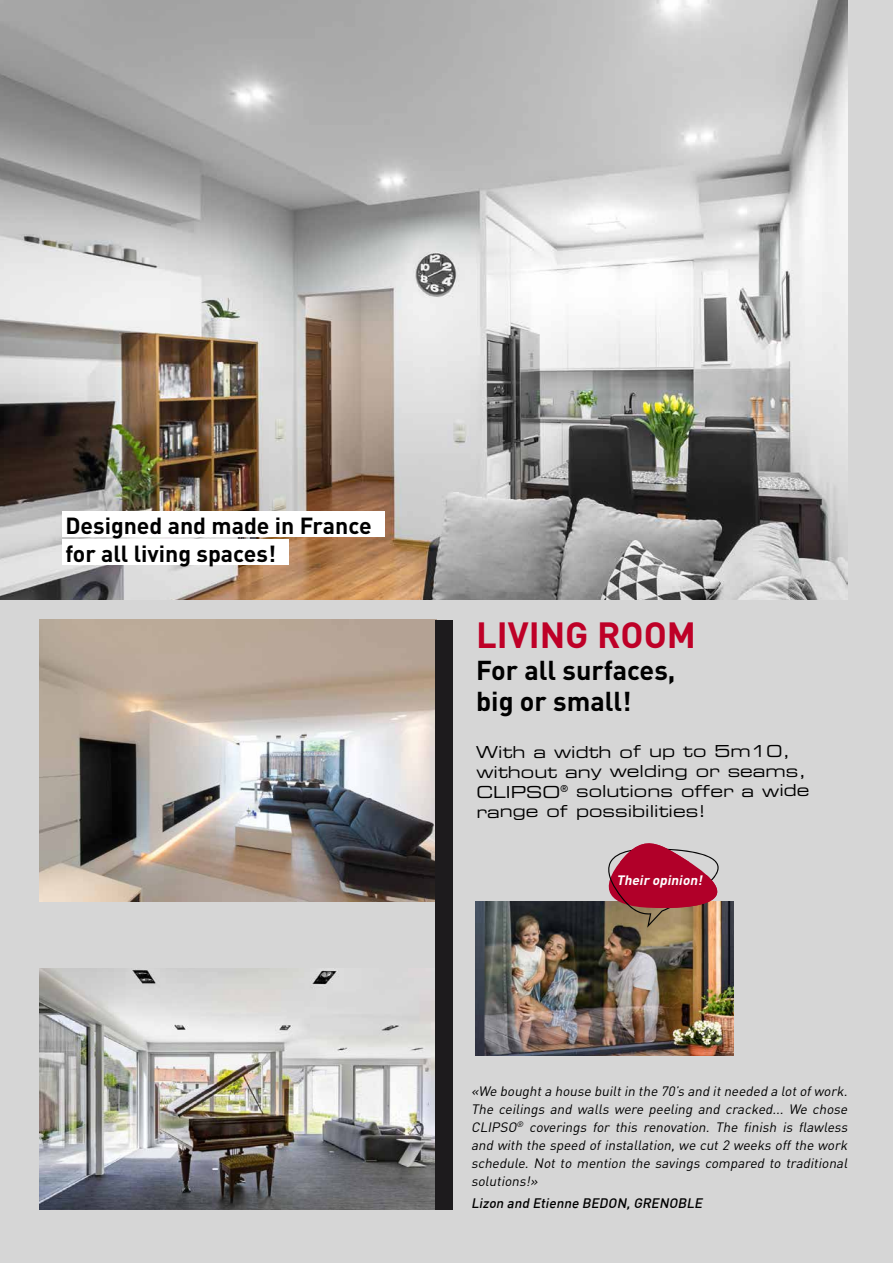
<style>
.page{position:relative;width:893px;height:1263px;background:#fff}
.page>*{position:absolute;margin:0;border:0;box-sizing:border-box;transform-origin:0 0}
.t1{font:700 36px "DIN";color:#be0027}
.t2{font:700 27px/31.5px "DIN";color:#000}
.t3{font:700 22.95px/27.6px "DIN";color:#000}
.t4{font:16.5px/19.8px "Eurostile Extended Two";letter-spacing:-.005em;color:#000}
.t5{font:italic 13.5px/18px "DIN";color:#000;text-align:justify}
.t6{font:italic 500 13.5px "DIN";color:#000}
.t7{font:italic 700 13.5px "DIN";color:#fff}
</style>
<div class="page">
<div style="left:0;top:0;width:892px;height:1263px;background:#d6d6d6"></div>
<img style="left:0;top:0;width:847px;height:600px">
<img style="left:39px;top:968px;width:397px;height:241px">
<img style="left:39px;top:620px;width:397px;height:282px">
<div style="left:436px;top:620px;width:17px;height:589px;background:#1d1b1d"></div>
<img style="left:475px;top:902px;width:258px;height:153px">
<div style="left:62px;top:512px;width:322px;height:25px;background:#fff"></div>
<div style="left:62px;top:539px;width:226px;height:26px;background:#fff"></div>
<svg style="left:604px;top:843px;width:118px;height:85px"></svg>
<h3 class="t3" style="left:65px;top:511px;width:308px">Designed and made in France for all living spaces!</h3>
<h1 class="t1" style="left:476px;top:612px;width:221px">LIVING ROOM</h1>
<h2 class="t2" style="left:476px;top:653px;width:201px">For all surfaces, big or small!</h2>
<p class="t4" style="left:476px;top:741px;width:335px">With a width of up to 5m10, without any welding or seams,<br>CLIPSO<sup>®</sup> solutions offer a wide range of possibilities!</p>
<p class="t7" style="left:616px;top:872px;width:90px">Their opinion!</p>
<p class="t5" style="left:471px;top:1081px;width:381px">«We boughta house builtin the 70’s and itneeded a lotofwork.<br>The ceilings and walls were peeling and cracked... We chose CLIPSO<sup>®</sup> coverings for this renovation. The finish is flawless and with the speed of installation, we cut 2 weeks off the work schedule. Not to mention the savings compared to traditional solutions!»</p>
<p class="t6" style="left:471px;top:1194px;width:236px">Lizon and Etienne BEDON,GRENOBLE</p>
</div>
